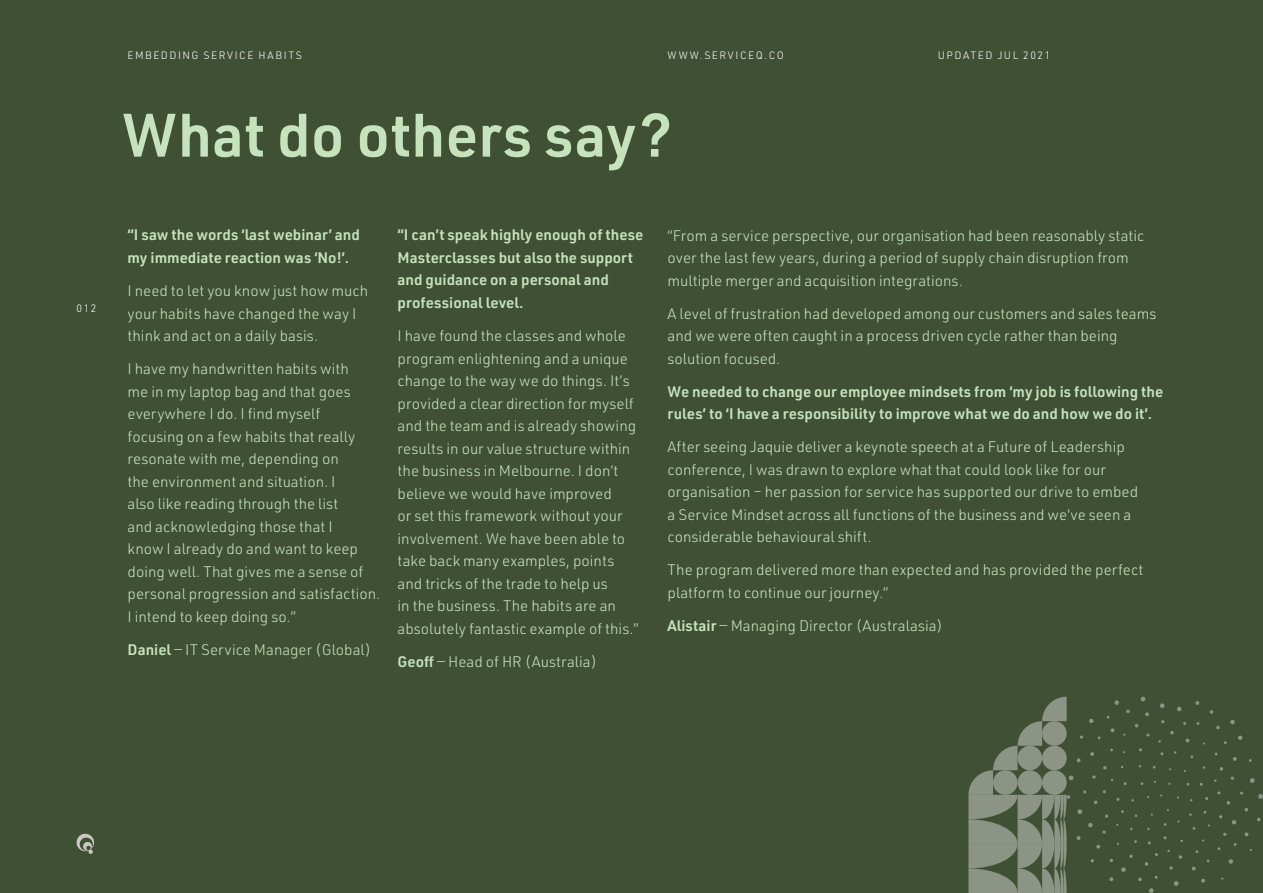
<style>
.page{position:relative;width:1263px;height:893px;background:#405034}
.page>*{position:absolute;margin:0;border:0;box-sizing:border-box;transform-origin:0 0}
.t1{font:600 60px "URWDIN";color:#c6e3bd}
.t2{font:300 15px/22.5px "URWDIN";color:#c6e3bd}
.t3{font:600 15px/22.5px "URWDIN";color:#c6e3bd}
.t4{font:300 10.5px "URWDIN";letter-spacing:.14em;color:#fff}
.s1{font-weight:600}
</style>
<div class="page">
<svg style="left:968px;top:697px;width:295px;height:196px"></svg>
<div style="left:993px;top:770px;width:24px;height:25px;background:#8c9585;border-radius:50%"></div>
<div style="left:1017px;top:770px;width:25px;height:25px;background:#8c9585;border-radius:50%"></div>
<div style="left:1042px;top:770px;width:25px;height:25px;background:#8c9585;border-radius:50%"></div>
<div style="left:1017px;top:746px;width:25px;height:24px;background:#8c9585;border-radius:50%"></div>
<div style="left:1042px;top:746px;width:25px;height:24px;background:#8c9585;border-radius:50%"></div>
<div style="left:1042px;top:721px;width:25px;height:25px;background:#8c9585;border-radius:50%"></div>
<svg style="left:76px;top:833px;width:18px;height:21px"></svg>
<p class="t4" style="left:77px;top:304px;width:21px">012</p>
<p class="t4" style="left:128px;top:49px;width:176px">EMBEDDING SERVICE HABITS</p>
<p class="t4" style="left:668px;top:49px;width:118px">WWW.SERVICEQ.CO</p>
<p class="t4" style="left:938px;top:49px;width:114px">UPDATED JUL 2021</p>
<h1 class="t1" style="left:122px;top:113px;width:552px">What do others say?</h1>
<p class="t3" style="left:128px;top:226px;width:234px">“I saw the words ‘last webinar’ and my immediate reaction was ‘No!’.</p>
<p class="t2" style="left:128px;top:280px;width:242px">I need to let you know just how much your habits have changed the way I think and act on a daily basis.</p>
<p class="t2" style="left:128px;top:358px;width:254px">I have my handwritten habits with<br>me in my laptop bag and that goes everywhere I do. I find myself focusing on a few habits that really resonate with me, depending on<br>the environment and situation. I<br>also like reading through the list<br>and acknowledging those that I<br>know I already do and want to keep doing well. That gives me a sense of personal progression and satisfaction.<br>I intend to keep doing so.”</p>
<p class="t2" style="left:128px;top:639px;width:245px"><span class="s1">Daniel</span> — IT Service Manager (Global)</p>
<p class="t3" style="left:398px;top:226px;width:247px">“I can’t speak highly enough of these<br>Masterclasses but also the support and guidance on a personal and professional level.</p>
<p class="t2" style="left:398px;top:325px;width:243px">I have found the classes and whole program enlightening and a unique change to the way we do things. It’s provided a clear direction for myself and the team and is already showing results in our value structure within the business in Melbourne. I don’t believe we would have improved<br>or set this framework without your involvement. We have been able to take back many examples, points and tricks of the trade to help us<br>in the business. The habits are an absolutely fantastic example of this.”</p>
<p class="t2" style="left:398px;top:651px;width:201px"><span class="s1">Geoff</span> — Head of HR (Australia)</p>
<p class="t2" style="left:668px;top:225px;width:478px">“From a service perspective, our organisation had been reasonably static over the last few years, during a period of supply chain disruption from multiple merger and acquisition integrations.</p>
<p class="t2" style="left:668px;top:303px;width:490px">A level of frustration had developed among our customers and sales teams and we were often caught in a process driven cycle rather than being solution focused.</p>
<p class="t3" style="left:668px;top:382px;width:497px">We needed to change our employee mindsets from ‘my job is following the rules’ to ‘I have a responsibility to improve what we do and how we do it’.</p>
<p class="t2" style="left:668px;top:436px;width:472px">After seeing Jaquie deliver a keynote speech at a Future of Leadership conference, I was drawn to explore what that could look like for our organisation – her passion for service has supported our drive to embed a Service Mindset across all functions of the business and we’ve seen a considerable behavioural shift.</p>
<p class="t2" style="left:668px;top:559px;width:477px">The program delivered more than expected and has provided the perfect platform to continue our journey.”</p>
<p class="t2" style="left:668px;top:615px;width:277px"><span class="s1">Alistair</span> — Managing Director (Australasia)</p>
</div>
